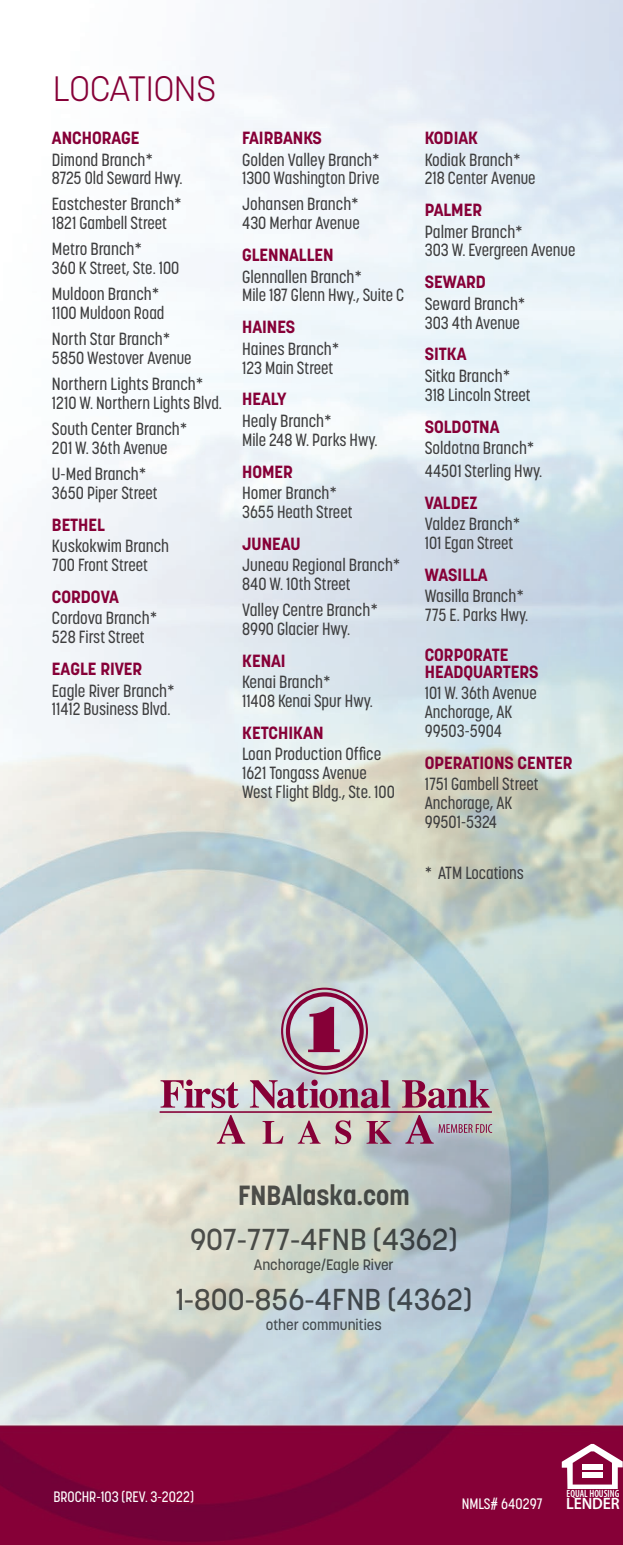
<style>
.page{position:relative;width:623px;height:1545px;background:#fff}
.page>*{position:absolute;margin:0;border:0;box-sizing:border-box;transform-origin:0 0}
.t1{font:300 35px "Korolev";color:#860037}
.t2{font:500 30px "Korolev";color:#57585a}
.t3{font:700 27.5px "Korolev";color:#57585a}
.t4{font:500 17.5px/18.8px "Korolev Condensed";color:#3e3e3f}
.t5{font:700 17.5px/17.5px "Korolev";color:#860037}
.t6{font:600 16.5px "Myriad Pro";letter-spacing:-.005em;color:#fff;scale:.95 1}
.t7{font:500 15px "Korolev";color:#57585a}
.t8{font:500 15px "Korolev Condensed";color:#fff}
.t9{font:600 condensed 10.5px "Myriad Pro";color:#fff;scale:.95 1}
</style>
<div class="page">
<img style="left:0;top:0;width:622px;height:1545px">
<svg style="left:561px;top:1444px;width:61px;height:45px"></svg>
<div style="left:582px;top:1464px;width:20px;height:6px;background:#fff"></div>
<div style="left:582px;top:1472px;width:20px;height:6px;background:#fff"></div>
<div style="left:286px;top:992px;width:77px;height:78px;border:4px solid #860037;border-radius:50%"></div>
<div style="left:281px;top:988px;width:87px;height:87px;border:2px solid #860037;border-radius:50%"></div>
<svg style="left:308px;top:1007px;width:32px;height:45px"></svg>
<hr style="left:159px;top:1111px;width:333px;height:2px;background:#860037">
<svg style="left:160px;top:1080px;width:329px;height:28px;background:#b2879a"></svg>
<svg style="left:217px;top:1115px;width:275px;height:29px;background:#beacaf"></svg>
<svg style="left:0;top:0;width:9px;height:9px"></svg>
<svg style="left:0;top:1536px;width:9px;height:9px"></svg>
<h1 class="t1" style="left:53px;top:67px;width:165px">LOCATIONS</h1>
<p class="t5" style="left:52px;top:129px;width:89px">ANCHORAGE</p>
<p class="t4" style="left:52px;top:150px;width:132px">Dimond Branch*<br>8725 Old Seward Hwy.</p>
<p class="t4" style="left:52px;top:195px;width:131px">Eastchester Branch*<br>1821 Gambell Street</p>
<p class="t4" style="left:52px;top:240px;width:129px">Metro Branch*<br>360 K Street, Ste. 100</p>
<p class="t4" style="left:52px;top:285px;width:114px">Muldoon Branch*<br>1100 Muldoon Road</p>
<p class="t4" style="left:52px;top:330px;width:141px">North Star Branch*<br>5850 Westover Avenue</p>
<p class="t4" style="left:52px;top:375px;width:171px">Northern Lights Branch*<br>1210 W. Northern Lights Blvd.</p>
<p class="t4" style="left:52px;top:420px;width:137px">South Center Branch*<br>201 W. 36th Avenue</p>
<p class="t4" style="left:52px;top:465px;width:107px">U-Med Branch*<br>3650 Piper Street</p>
<p class="t5" style="left:52px;top:516px;width:55px">BETHEL</p>
<p class="t4" style="left:52px;top:537px;width:119px">Kuskokwim Branch<br>700 Front Street</p>
<p class="t5" style="left:52px;top:588px;width:68px">CORDOVA</p>
<p class="t4" style="left:52px;top:609px;width:107px">Cordova Branch*<br>528 First Street</p>
<p class="t5" style="left:52px;top:660px;width:92px">EAGLE RIVER</p>
<p class="t4" style="left:52px;top:681px;width:124px">Eagle River Branch*<br>11412 Business Blvd.</p>
<p class="t5" style="left:242px;top:129px;width:81px">FAIRBANKS</p>
<p class="t4" style="left:242px;top:150px;width:139px">Golden Valley Branch*<br>1300 Washington Drive</p>
<p class="t4" style="left:242px;top:195px;width:119px">Johansen Branch*<br>430 Merhar Avenue</p>
<p class="t5" style="left:242px;top:246px;width:93px">GLENNALLEN</p>
<p class="t4" style="left:242px;top:267px;width:164px">Glennallen Branch*<br>Mile 187 Glenn Hwy., Suite C</p>
<p class="t5" style="left:242px;top:318px;width:55px">HAINES</p>
<p class="t4" style="left:242px;top:339px;width:99px">Haines Branch*<br>123 Main Street</p>
<p class="t5" style="left:242px;top:391px;width:46px">HEALY</p>
<p class="t4" style="left:242px;top:411px;width:137px">Healy Branch*<br>Mile 248 W. Parks Hwy.</p>
<p class="t5" style="left:242px;top:463px;width:52px">HOMER</p>
<p class="t4" style="left:242px;top:483px;width:112px">Homer Branch*<br>3655 Heath Street</p>
<p class="t5" style="left:242px;top:535px;width:60px">JUNEAU</p>
<p class="t4" style="left:242px;top:556px;width:160px">Juneau Regional Branch*<br>840 W. 10th Street</p>
<p class="t4" style="left:242px;top:601px;width:137px">Valley Centre Branch*<br>8990 Glacier Hwy.</p>
<p class="t5" style="left:242px;top:652px;width:45px">KENAI</p>
<p class="t4" style="left:242px;top:673px;width:132px">Kenai Branch*<br>11408 Kenai Spur Hwy.</p>
<p class="t5" style="left:242px;top:724px;width:83px">KETCHIKAN</p>
<p class="t4" style="left:242px;top:745px;width:154px">Loan Production Office<br>1621 Tongass Avenue<br>West Flight Bldg., Ste. 100</p>
<p class="t5" style="left:424px;top:129px;width:55px">KODIAK</p>
<p class="t4" style="left:424px;top:150px;width:112px">Kodiak Branch*<br>218 Center Avenue</p>
<p class="t5" style="left:424px;top:201px;width:59px">PALMER</p>
<p class="t4" style="left:424px;top:222px;width:152px">Palmer Branch*<br>303 W. Evergreen Avenue</p>
<p class="t5" style="left:424px;top:273px;width:63px">SEWARD</p>
<p class="t4" style="left:424px;top:294px;width:102px">Seward Branch*<br>303 4th Avenue</p>
<p class="t5" style="left:424px;top:346px;width:43px">SITKA</p>
<p class="t4" style="left:424px;top:366px;width:107px">Sitka Branch*<br>318 Lincoln Street</p>
<p class="t5" style="left:424px;top:418px;width:76px">SOLDOTNA</p>
<p class="t4" style="left:424px;top:437px;width:119px;line-height:22.5px">Soldotna Branch*<br>44501 Sterling Hwy.</p>
<p class="t5" style="left:424px;top:494px;width:54px">VALDEZ</p>
<p class="t4" style="left:424px;top:514px;width:97px">Valdez Branch*<br>101 Egan Street</p>
<p class="t5" style="left:424px;top:566px;width:64px">WASILLA</p>
<p class="t4" style="left:424px;top:587px;width:105px">Wasilla Branch*<br>775 E. Parks Hwy.</p>
<p class="t5" style="left:424px;top:646px;width:115px">CORPORATE<br>HEADQUARTERS</p>
<p class="t4" style="left:424px;top:684px;width:114px">101 W. 36th Avenue<br>Anchorage, AK<br>99503-5904</p>
<p class="t5" style="left:424px;top:754px;width:149px">OPERATIONS CENTER</p>
<p class="t4" style="left:424px;top:774px;width:115px">1751 Gambell Street<br>Anchorage, AK<br>99501-5324</p>
<p class="t4" style="left:424px;top:864px;width:101px">* ATM Locations</p>
<h3 class="t3" style="left:238px;top:1178px;width:173px">FNBAlaska.com</h3>
<h2 class="t2" style="left:190px;top:1220px;width:269px">907-777-4FNB (4362)</h2>
<p class="t7" style="left:254px;top:1255px;width:141px">Anchorage/Eagle River</p>
<h2 class="t2" style="left:175px;top:1280px;width:298px">1-800-856-4FNB (4362)</h2>
<p class="t7" style="left:266px;top:1315px;width:117px">other communities</p>
<p class="t8" style="left:53px;top:1488px;width:142px">BROCHR-103 (REV. 3-2022)</p>
<p class="t8" style="left:461px;top:1495px;width:82px">NMLS# 640297</p>
<p class="t9" style="left:566px;top:1488px;width:57px">EQUAL HOUSING</p>
<p class="t6" style="left:566px;top:1493px;width:58px">LENDER</p>
</div>
